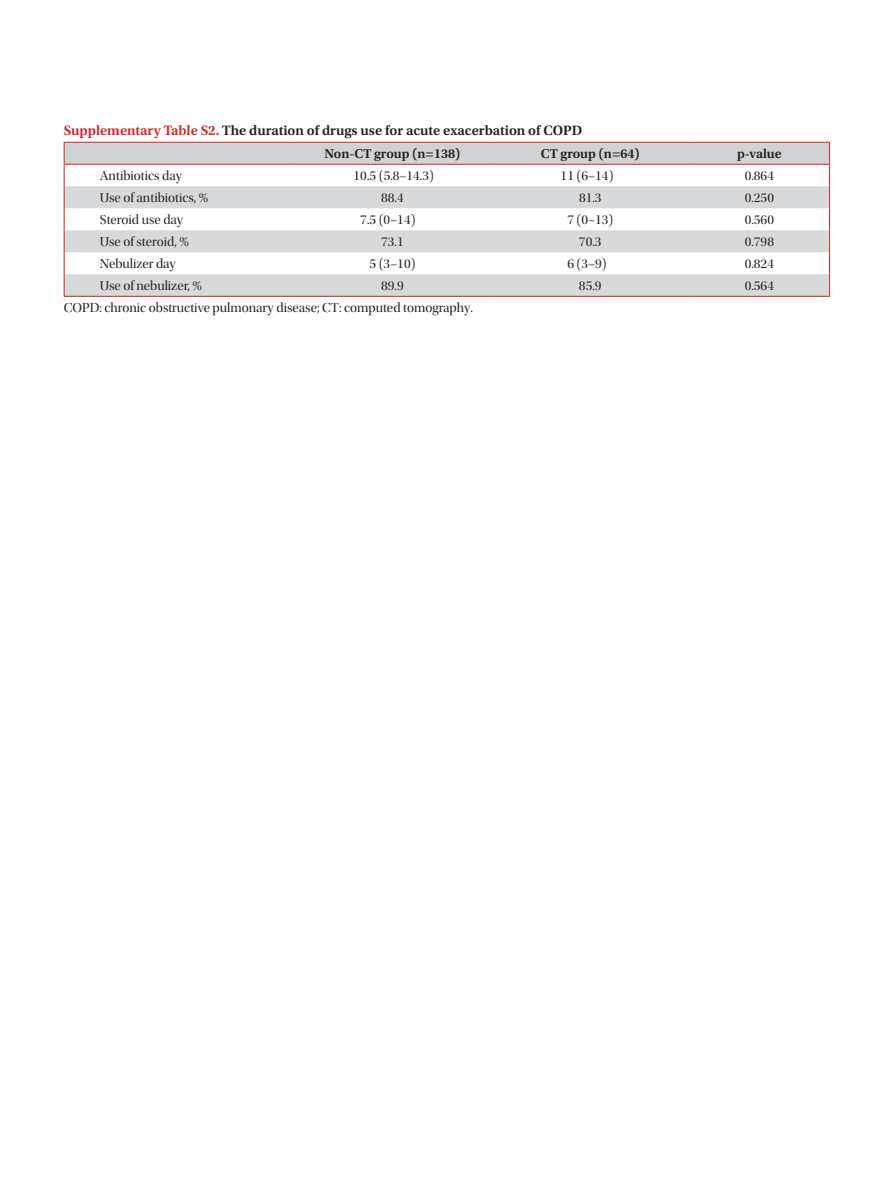
<style>
.page{position:relative;width:893px;height:1191px;background:#fff}
.page>*{position:absolute;margin:0;border:0;box-sizing:border-box;transform-origin:0 0}
.t1{font:600 14.25px "Utopia Std";color:#231f20}
.t2{font:13.5px "Utopia Std Disp";color:#231f20}
.t3{font:600 13.5px "Utopia Std";color:#231f20}
.s1{color:#d1232a}
</style>
<div class="page">
<svg style="left:64px;top:143px;width:766px;height:153px"></svg>
<hr style="left:64px;top:296px;width:229px;height:1px;background:#d1232a">
<hr style="left:293px;top:296px;width:198px;height:1px;background:#d1232a">
<hr style="left:491px;top:296px;width:198px;height:1px;background:#d1232a">
<hr style="left:689px;top:296px;width:141px;height:1px;background:#d1232a">
<hr style="left:64px;top:142px;width:229px;height:1px;background:#d1232a">
<hr style="left:293px;top:142px;width:198px;height:1px;background:#d1232a">
<hr style="left:491px;top:142px;width:198px;height:1px;background:#d1232a">
<hr style="left:689px;top:142px;width:141px;height:1px;background:#d1232a">
<hr style="left:64px;top:164px;width:229px;height:1px;background:#d1232a">
<hr style="left:293px;top:164px;width:198px;height:1px;background:#d1232a">
<hr style="left:491px;top:164px;width:198px;height:1px;background:#d1232a">
<hr style="left:689px;top:164px;width:141px;height:1px;background:#d1232a">
<p class="t1" style="left:64px;top:122px;width:520px"><span class="s1">Supplementary Table S2.</span> The duration of drugs use for acute exacerbation of COPD</p>
<p class="t3" style="left:324px;top:146px;width:137px">Non-CT group (n=138)</p>
<p class="t3" style="left:541px;top:146px;width:100px">CT group (n=64)</p>
<p class="t3" style="left:737px;top:146px;width:46px">p-value</p>
<p class="t2" style="left:100px;top:168px;width:84px">Antibiotics day</p>
<p class="t2" style="left:354px;top:168px;width:82px">10.5 (5.8–14.3)</p>
<p class="t2" style="left:561px;top:168px;width:54px">11 (6–14)</p>
<p class="t2" style="left:745px;top:168px;width:31px">0.864</p>
<p class="t2" style="left:100px;top:190px;width:110px">Use of antibiotics, %</p>
<p class="t2" style="left:381px;top:190px;width:24px">88.4</p>
<p class="t2" style="left:579px;top:190px;width:24px">81.3</p>
<p class="t2" style="left:745px;top:190px;width:31px">0.250</p>
<p class="t2" style="left:100px;top:212px;width:85px">Steroid use day</p>
<p class="t2" style="left:360px;top:212px;width:57px">7.5 (0–14)</p>
<p class="t2" style="left:567px;top:212px;width:48px">7 (0–13)</p>
<p class="t2" style="left:745px;top:212px;width:31px">0.560</p>
<p class="t2" style="left:100px;top:234px;width:90px">Use of steroid, %</p>
<p class="t2" style="left:381px;top:234px;width:24px">73.1</p>
<p class="t2" style="left:579px;top:234px;width:24px">70.3</p>
<p class="t2" style="left:745px;top:234px;width:31px">0.798</p>
<p class="t2" style="left:100px;top:256px;width:77px">Nebulizer day</p>
<p class="t2" style="left:369px;top:256px;width:48px">5 (3–10)</p>
<p class="t2" style="left:567px;top:256px;width:41px">6 (3–9)</p>
<p class="t2" style="left:745px;top:256px;width:31px">0.824</p>
<p class="t2" style="left:100px;top:278px;width:104px">Use of nebulizer, %</p>
<p class="t2" style="left:381px;top:278px;width:24px">89.9</p>
<p class="t2" style="left:579px;top:278px;width:24px">85.9</p>
<p class="t2" style="left:745px;top:278px;width:31px">0.564</p>
<p class="t2" style="left:64px;top:300px;width:411px">COPD: chronic obstructive pulmonary disease; CT: computed tomography.</p>
</div>
